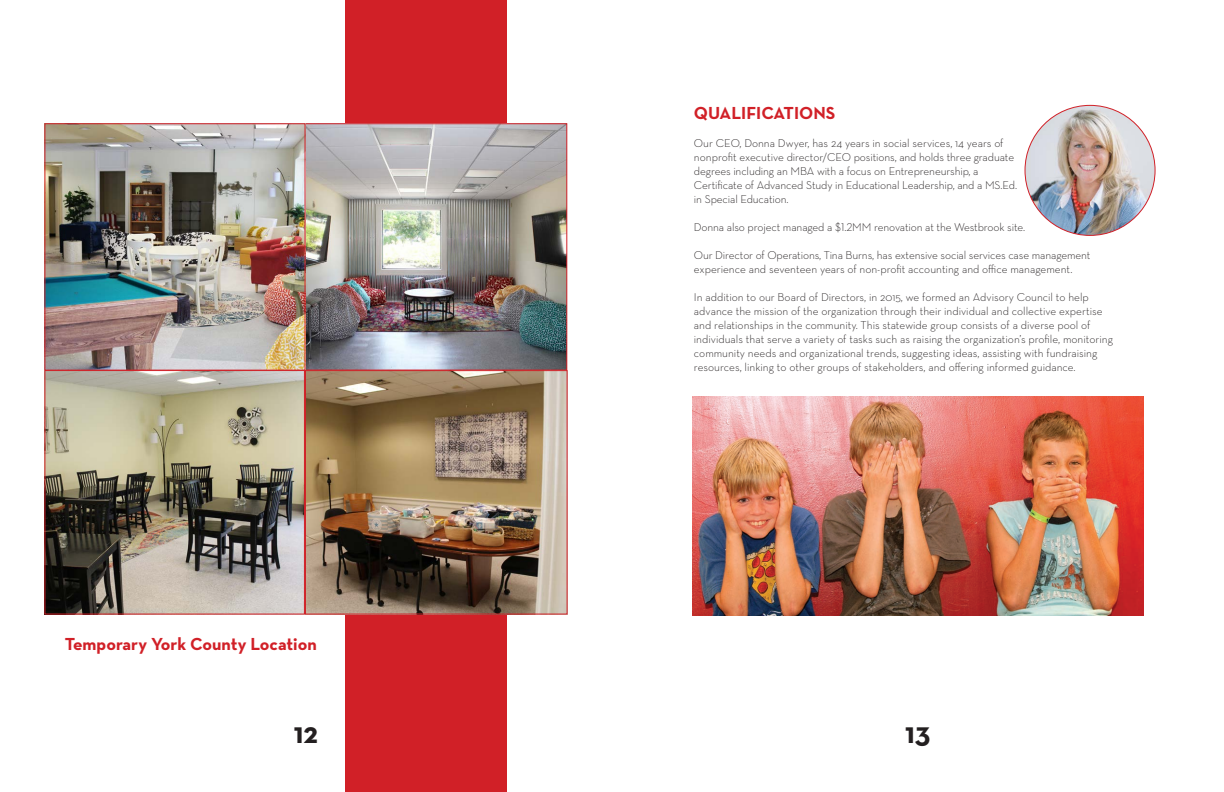
<style>
.page{position:relative;width:1224px;height:792px;background:#fff}
.page>*{position:absolute;margin:0;border:0;box-sizing:border-box;transform-origin:0 0}
.t1{font:700 30px "Neutraface Text";color:#231f20}
.t2{font:700 17.7px "Neutraface Text";color:#d12027}
.t3{font:300 11.5px/14px "Neutraface Text";color:#231f20}
</style>
<div class="page">
<div style="left:346px;top:0;width:161px;height:792px;background:#d12027"></div>
<img style="left:1025px;top:105px;width:130px;height:130px;border-radius:65px">
<img style="left:693px;top:396px;width:450px;height:219px">
<img style="left:47px;top:125px;width:518px;height:487px">
<div style="left:305px;top:123px;width:262px;height:247px;border:1px solid #d12027"></div>
<div style="left:45px;top:123px;width:260px;height:247px;border:1px solid #d12027"></div>
<div style="left:45px;top:370px;width:260px;height:244px;border:1px solid #d12027"></div>
<div style="left:305px;top:370px;width:262px;height:244px;border:1px solid #d12027"></div>
<p class="t2" style="left:65px;top:633px;width:253px">Temporary York County Location</p>
<p class="t1" style="left:294px;top:714px;width:26px">12</p>
<p class="t2" style="left:694px;top:102px;width:143px">QUALIFICATIONS</p>
<p class="t3" style="left:694px;top:136px;width:322px">Our CEO, Donna Dwyer, has 24 years in social services, 14 years of nonprofit executive director/CEO positions, and holds three graduate degrees including an MBA with a focus on Entrepreneurship, a</p>
<p class="t3" style="left:694px;top:178px;width:325px">Certificate of Advanced Study in Educational Leadership, and a MS.Ed. in Special Education.</p>
<p class="t3" style="left:694px;top:220px;width:333px">Donna also project managed a $1.2MM renovation at the Westbrook site.</p>
<p class="t3" style="left:694px;top:248px;width:398px">Our Director of Operations, Tina Burns, has extensive social services case management</p>
<p class="t3" style="left:694px;top:262px;width:380px">experience and seventeen years of non-profit accounting and office management.</p>
<p class="t3" style="left:694px;top:290px;width:397px">In addition to our Board of Directors, in 2015, we formed an Advisory Council to help</p>
<p class="t3" style="left:694px;top:304px;width:410px">advance the mission of the organization through their individual and collective expertise and relationships in the community. This statewide group consists of a diverse pool of</p>
<p class="t3" style="left:694px;top:332px;width:421px">individuals that serve a variety of tasks such as raising the organization’s profile, monitoring community needs and organizational trends, suggesting ideas, assisting with fundraising resources, linking to other groups of stakeholders, and offering informed guidance.</p>
<p class="t1" style="left:905px;top:714px;width:27px">13</p>
</div>
